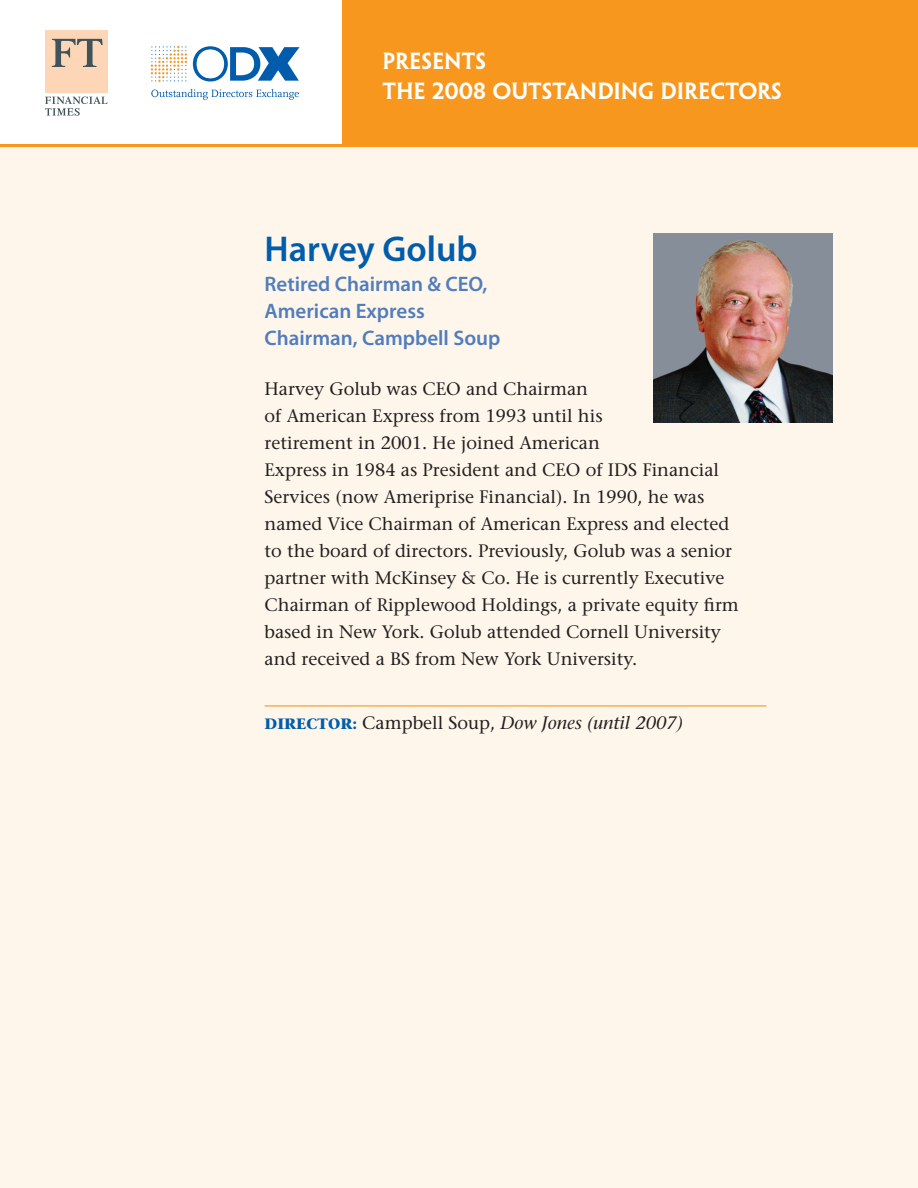
<style>
.page{position:relative;width:918px;height:1188px;background:#fff}
.page>*{position:absolute;margin:0;border:0;box-sizing:border-box;transform-origin:0 0}
.t1{font:600 36px "Myriad Pro";color:#015dab}
.t2{font:600 21px/27px "Myriad Pro";color:#517dbd}
.t3{font:21px/30px "Penumbra MM 585 500";color:#fff}
.t4{font:500 18px/27px "Stone Serif Std";color:#231f20}
.t5{font:italic 500 18px "Stone Serif Std";color:#231f20}
.s1{font-weight:700;font-style:normal;font-size:15px;color:#015dab}
.s2{font-style:normal}
</style>
<div class="page">
<div style="left:342px;top:0;width:576px;height:146px;background:#f7971d"></div>
<div style="left:0;top:144px;width:918px;height:1044px;background:#fef6eb"></div>
<hr style="left:0;top:144px;width:918px;height:3px;background:#f7971d">
<svg style="left:151px;top:46px;width:36px;height:36px"></svg>
<svg style="left:193px;top:46px;width:107px;height:36px"></svg>
<svg style="left:151px;top:89px;width:148px;height:11px"></svg>
<div style="left:45px;top:30px;width:62px;height:62px;background:#fcd6b7"></div>
<svg style="left:52px;top:39px;width:51px;height:28px"></svg>
<svg style="left:45px;top:97px;width:63px;height:19px"></svg>
<img style="left:654px;top:234px;width:178px;height:189px">
<hr style="left:265px;top:705px;width:501px;height:1px;background:#f7971d">
<p class="t3" style="left:382px;top:46px;width:401px">PRESENTS<br>THE 2008 OUTSTANDING DIRECTORS</p>
<h1 class="t1" style="left:265px;top:226px;width:215px">Harvey Golub</h1>
<p class="t2" style="left:265px;top:270px;width:237px">Retired Chairman &amp; CEO,<br>American Express<br>Chairman, Campbell Soup</p>
<p class="t4" style="left:265px;top:375px;width:476px">Harvey Golub was CEO and Chairman<br>of American Express from 1993 until his<br>retirement in 2001. He joined American<br>Express in 1984 as President and CEO of IDS Financial Services (now Ameriprise Financial). In 1990, he was named Vice Chairman of American Express and elected to the board of directors. Previously, Golub was a senior partner with McKinsey &amp; Co. He is currently Executive Chairman of Ripplewood Holdings, a private equity firm based in New York. Golub attended Cornell University and received a BS from New York University.</p>
<p class="t5" style="left:265px;top:712px;width:420px"><span class="s1">DIRECTOR:</span> <span class="s2">Campbell Soup,</span> Dow Jones (until 2007)</p>
</div>
